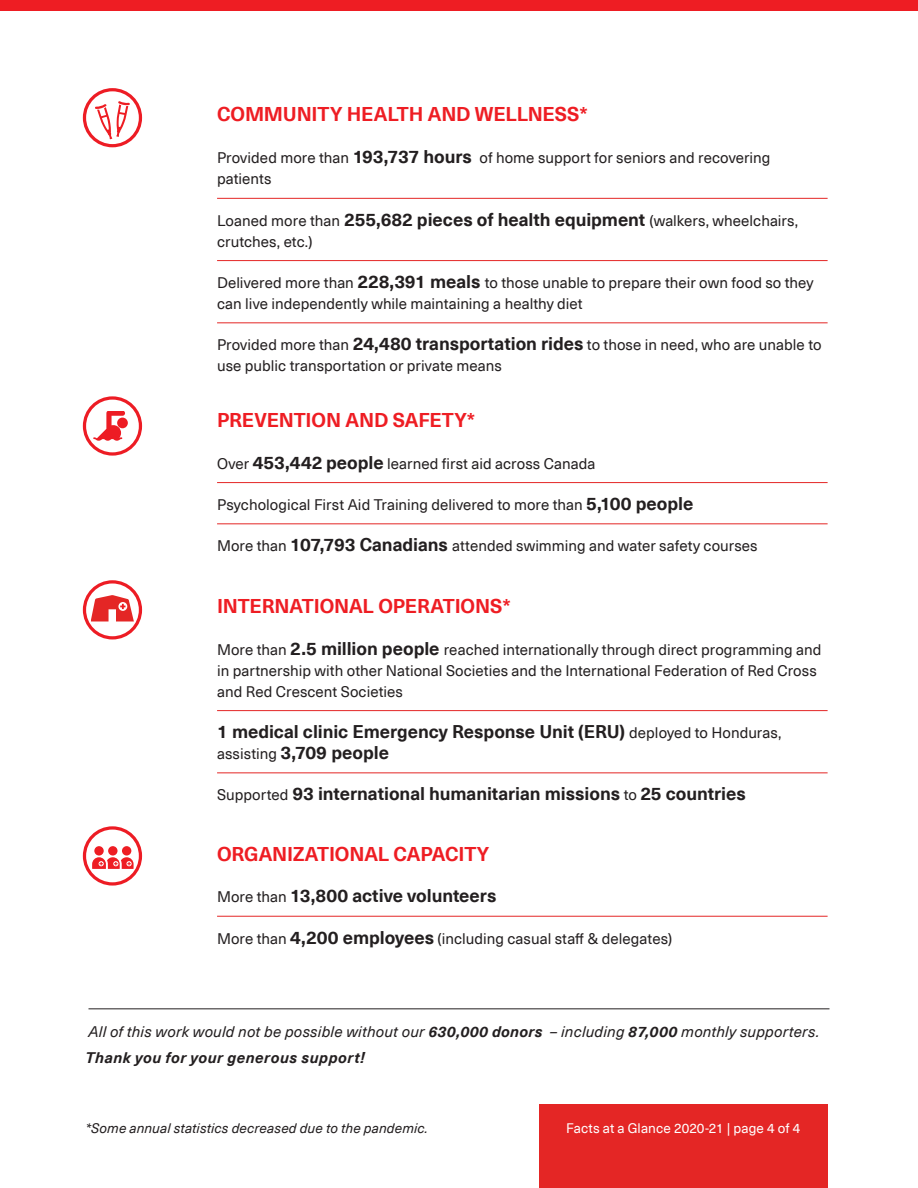
<style>
.page{position:relative;width:918px;height:1188px;background:#fff}
.page>*{position:absolute;margin:0;border:0;box-sizing:border-box;transform-origin:0 0}
.RED_HEADING_sasa{font:700 19.5px "Neue Haas Unica Pro";letter-spacing:-.01em;color:#ee1d23}
.List_Paragraph_NO_re{font:700 19.5px "Neue Haas Unica Pro";letter-spacing:-.01em;color:#ee1d23}
.List_Paragraph_red_l{font:700 18px/21px "Neue Haas Unica Pro";letter-spacing:-.005em;color:#231f20}
.List_Paragraph_NO_re-2{font:700 18px "Neue Haas Unica Pro";letter-spacing:-.005em;color:#231f20}
.List_Paragraph_red_l-2{font:15px/21px "Neue Haas Unica Pro";letter-spacing:.005em;color:#231f20}
.List_Paragraph_NO_re-3{font:15px/21px "Neue Haas Unica Pro";letter-spacing:.005em;color:#231f20}
.NO_underline_section{font:italic 15px "Neue Haas Unica Pro";letter-spacing:.01em;color:#231f20}
.NO_underline_section-2{font:italic 700 15px "Neue Haas Unica Pro";letter-spacing:.03em;color:#231f20}
.NO_underline_section-3{font:italic 13.5px "Neue Haas Unica Pro";letter-spacing:.01em;color:#231f20}
.NO_underline_section-4{font:13.5px "Neue Haas Unica Pro";letter-spacing:.005em;color:#fff}
.s1{font-weight:700;font-size:18px}
.s2{font-weight:400;font-size:15px}
.s3{font-weight:700}
</style>
<div class="page">
<svg style="left:84px;top:398px;width:56px;height:56px"></svg>
<div style="left:83px;top:396px;width:59px;height:60px;border:3px solid #ed1c24;border-radius:50%"></div>
<svg style="left:94px;top:411px;width:34px;height:30px"></svg>
<svg style="left:84px;top:582px;width:56px;height:56px"></svg>
<div style="left:83px;top:580px;width:59px;height:59px;border:3px solid #ed1c24;border-radius:50%"></div>
<svg style="left:91px;top:595px;width:43px;height:26px"></svg>
<svg style="left:84px;top:90px;width:56px;height:56px"></svg>
<div style="left:83px;top:88px;width:59px;height:59px;border:3px solid #ed1c24;border-radius:50%"></div>
<svg style="left:95px;top:101px;width:35px;height:38px"></svg>
<svg style="left:84px;top:828px;width:56px;height:56px"></svg>
<div style="left:83px;top:826px;width:59px;height:60px;border:3px solid #ed1c24;border-radius:50%"></div>
<svg style="left:92px;top:846px;width:42px;height:23px"></svg>
<hr style="left:88px;top:1009px;width:742px;height:1px;background:#231f20">
<div style="left:0;top:0;width:918px;height:11px;background:#ee1d23"></div>
<hr style="left:217px;top:198px;width:611px;height:1px;background:#e42625">
<hr style="left:217px;top:260px;width:611px;height:1px;background:#e42625">
<hr style="left:217px;top:322px;width:611px;height:1px;background:#e42625">
<hr style="left:217px;top:710px;width:611px;height:1px;background:#e42625">
<hr style="left:217px;top:772px;width:611px;height:1px;background:#e42625">
<hr style="left:217px;top:482px;width:611px;height:1px;background:#e42625">
<hr style="left:217px;top:523px;width:611px;height:1px;background:#e42625">
<hr style="left:217px;top:916px;width:611px;height:1px;background:#e42625">
<div style="left:539px;top:1105px;width:289px;height:83px;background:#e42625"></div>
<p class="RED_HEADING_sasa" style="left:217px;top:103px;width:372px">COMMUNITY HEALTH AND WELLNESS*</p>
<p class="List_Paragraph_red_l-2" style="left:217px;top:148px;width:555px">Provided more than <span class="s1">193,737 hours</span> of home support for seniors and recovering patients</p>
<p class="List_Paragraph_red_l-2" style="left:217px;top:210px;width:583px">Loaned more than <span class="s1">255,682 pieces of health equipment</span> (walkers, wheelchairs, crutches, etc.)</p>
<p class="List_Paragraph_red_l-2" style="left:217px;top:272px;width:598px">Delivered more than <span class="s1">228,391 meals</span> to those unable to prepare their own food so they can live independently while maintaining a healthy diet</p>
<p class="List_Paragraph_NO_re-3" style="left:217px;top:335px;width:606px">Provided more than <span class="s1">24,480 transportation rides</span> to those in need, who are unable to use public transportation or private means</p>
<p class="List_Paragraph_NO_re" style="left:217px;top:409px;width:260px">PREVENTION AND SAFETY*</p>
<p class="List_Paragraph_red_l-2" style="left:217px;top:453px;width:380px">Over <span class="s1">453,442 people</span> learned first aid across Canada</p>
<p class="List_Paragraph_red_l-2" style="left:217px;top:494px;width:478px">Psychological First Aid Training delivered to more than <span class="s1">5,100 people</span></p>
<p class="List_Paragraph_NO_re-3" style="left:217px;top:536px;width:542px">More than <span class="s1">107,793 Canadians</span> attended swimming and water safety courses</p>
<p class="RED_HEADING_sasa" style="left:217px;top:594px;width:295px">INTERNATIONAL OPERATIONS*</p>
<p class="List_Paragraph_red_l-2" style="left:217px;top:639px;width:606px">More than <span class="s1">2.5 million people</span> reached internationally through direct programming and in partnership with other National Societies and the International Federation of Red Cross and Red Crescent Societies</p>
<p class="List_Paragraph_red_l" style="left:217px;top:721px;width:566px">1 medical clinic Emergency Response Unit (ERU) <span class="s2">deployed to Honduras, assisting</span> 3,709 people</p>
<p class="List_Paragraph_NO_re-2" style="left:217px;top:783px;width:530px"><span class="s2">Supported</span> 93 international humanitarian missions <span class="s2">to</span> 25 countries</p>
<p class="List_Paragraph_NO_re" style="left:217px;top:842px;width:274px">ORGANIZATIONAL CAPACITY</p>
<p class="List_Paragraph_red_l" style="left:217px;top:886px;width:281px"><span class="s2">More than</span> 13,800 active volunteers</p>
<p class="List_Paragraph_NO_re-3" style="left:217px;top:928px;width:457px">More than <span class="s1">4,200 employees</span> (including casual staff &amp; delegates)</p>
<p class="NO_underline_section" style="left:88px;top:1023px;width:732px">All of this work would not be possible without our <span class="s3">630,000 donors</span> – including <span class="s3">87,000</span> monthly supporters.</p>
<p class="NO_underline_section-2" style="left:86px;top:1048px;width:281px">Thank you for your generous support!</p>
<p class="NO_underline_section-3" style="left:86px;top:1120px;width:344px">*Some annual statistics decreased due to the pandemic.</p>
<p class="NO_underline_section-4" style="left:566px;top:1120px;width:236px">Facts at a Glance 2020-21 | page 4 of 4</p>
</div>
